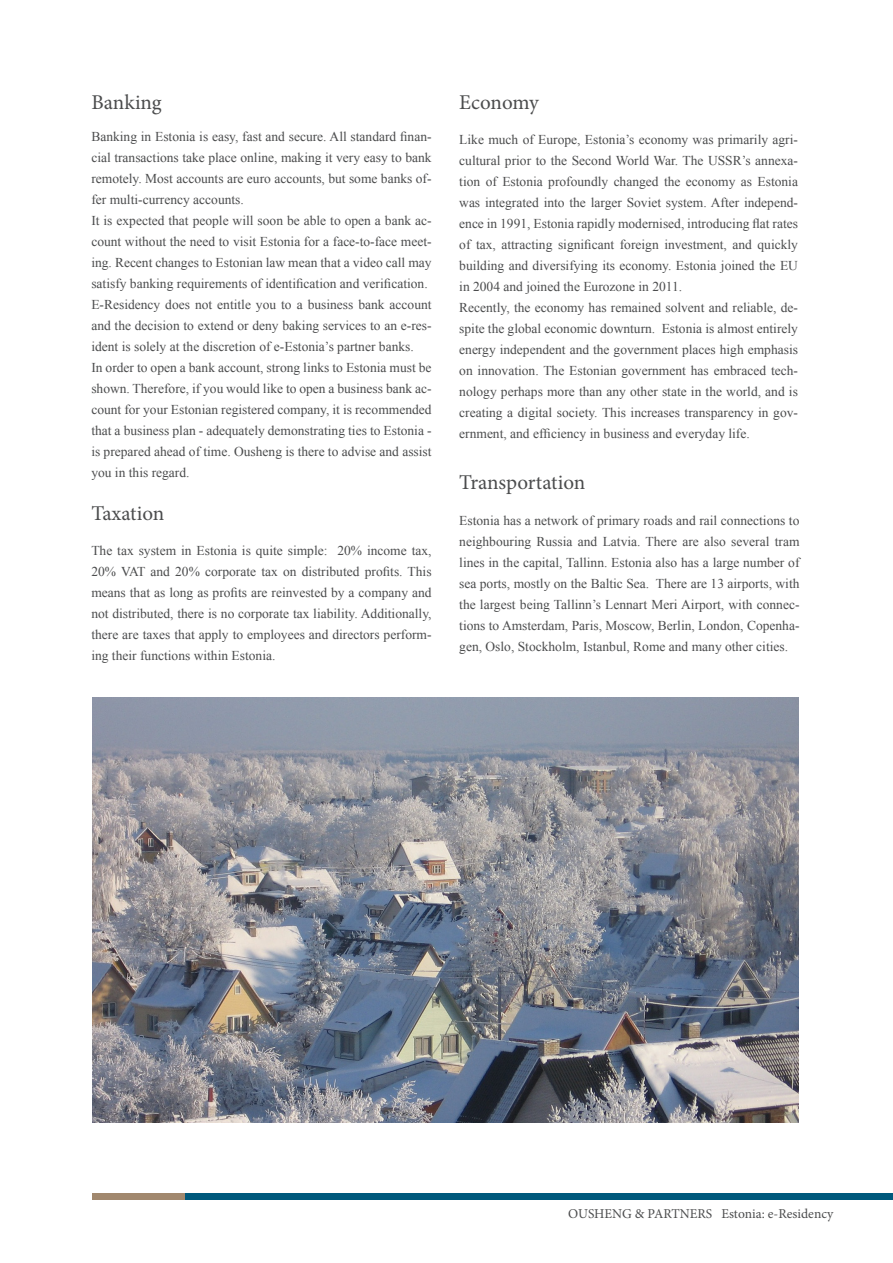
<style>
.page{position:relative;width:893px;height:1263px;background:#fff}
.page>*{position:absolute;margin:0;border:0;box-sizing:border-box;transform-origin:0 0}
.t1{font:21px "Minion Pro";color:#4b4c4d}
.t2{font:13.5px/21px "Times New Roman";color:#4b4c4d;text-align:justify}
.t3{font:13.5px "Minion Pro";color:#4b4c4d}
</style>
<div class="page">
<div style="left:93px;top:1193px;width:152px;height:6px;background:#a1886e"></div>
<div style="left:186px;top:1193px;width:707px;height:6px;background:#00597c"></div>
<img style="left:93px;top:697px;width:705px;height:426px">
<p class="t1" style="left:91px;top:89px;width:72px">Banking</p>
<p class="t2" style="left:91px;top:126px;width:342px">Banking in Estonia is easy, fast and secure. All standard finan&shy;cial transactions take place online, making it very easy to bank remotely. Most accounts are euro accounts, but some banks of&shy;fer multi-currency accounts.</p>
<p class="t2" style="left:91px;top:210px;width:342px">It is expected that people will soon be able to open a bank ac&shy;count without the need to visit Estonia for a face-to-face meet&shy;ing. Recent changes to Estonian law mean that a video call may satisfy banking requirements of identification and verification.</p>
<p class="t2" style="left:91px;top:294px;width:342px">E-Residency does not entitle you to a business bank account and the decision to extend or deny baking services to an e-res&shy;ident is solely at the discretion of e-Estonia’s partner banks.</p>
<p class="t2" style="left:91px;top:357px;width:342px">In order to open a bank account, strong links to Estonia must be shown. Therefore, if you would like to open a business bank ac&shy;count for your Estonian registered company, it is recommended that a business plan - adequately demonstrating ties to Estonia - is prepared ahead of time. Ousheng is there to advise and assist you in this regard.</p>
<p class="t1" style="left:91px;top:499px;width:75px">Taxation</p>
<p class="t2" style="left:91px;top:540px;width:342px">The tax system in Estonia is quite simple: 20% income tax, 20% VAT and 20% corporate tax on distributed profits. This means that as long as profits are reinvested by a company and not distributed, there is no corporate tax liability. Additionally, there are taxes that apply to employees and directors perform&shy;ing their functions within Estonia.</p>
<p class="t1" style="left:459px;top:89px;width:81px">Economy</p>
<p class="t2" style="left:459px;top:129px;width:340px">Like much of Europe, Estonia’s economy was primarily agri&shy;cultural prior to the Second World War. The USSR’s annexa&shy;tion of Estonia profoundly changed the economy as Estonia was integrated into the larger Soviet system. After independ&shy;ence in 1991, Estonia rapidly modernised, introducing flat rates of tax, attracting significant foreign investment, and quickly building and diversifying its economy. Estonia joined the EU in 2004 and joined the Eurozone in 2011.</p>
<p class="t2" style="left:459px;top:297px;width:340px">Recently, the economy has remained solvent and reliable, de&shy;spite the global economic downturn. Estonia is almost entirely energy independent and the government places high emphasis on innovation. The Estonian government has embraced tech&shy;nology perhaps more than any other state in the world, and is creating a digital society. This increases transparency in gov&shy;ernment, and efficiency in business and everyday life.</p>
<p class="t1" style="left:459px;top:468px;width:128px">Transportation</p>
<p class="t2" style="left:459px;top:510px;width:342px">Estonia has a network of primary roads and rail connections to neighbouring Russia and Latvia. There are also several tram lines in the capital, Tallinn. Estonia also has a large number of sea ports, mostly on the Baltic Sea. There are 13 airports, with the largest being Tallinn’s Lennart Meri Airport, with connec&shy;tions to Amsterdam, Paris, Moscow, Berlin, London, Copenha&shy;gen, Oslo, Stockholm, Istanbul, Rome and many other cities.</p>
<p class="t3" style="left:568px;top:1205px;width:267px">OUSHENG &amp; PARTNERS Estonia: e-Residency</p>
</div>
